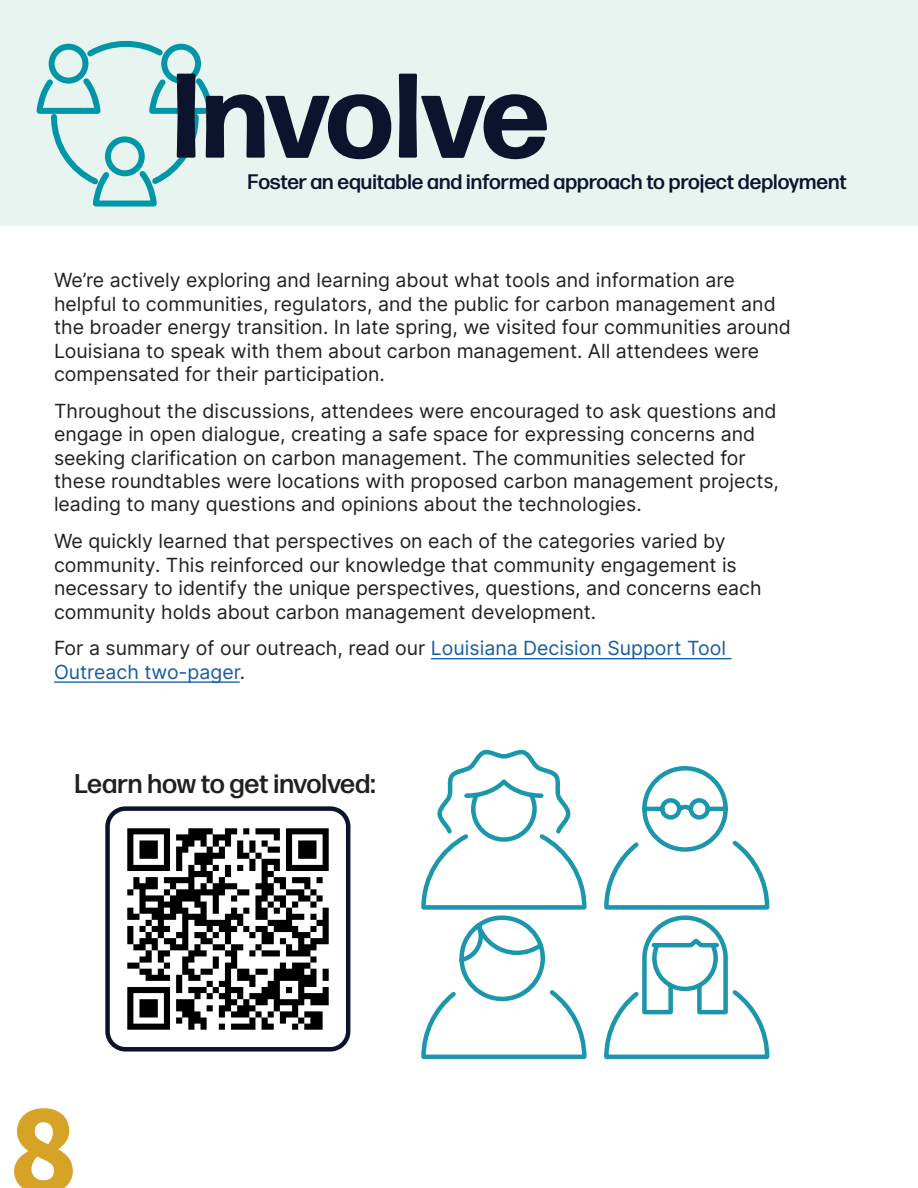
<style>
.page{position:relative;width:918px;height:1188px;background:#fff}
.page>*{position:absolute;margin:0;border:0;box-sizing:border-box;transform-origin:0 0}
.t1{font:700 130.5px "Source Sans Pro";color:#d7a327}
.t2{font:700 120px "Forma DJR Text";letter-spacing:-.01em;color:#0b142c}
.t3{font:500 27px "Forma DJR Text";color:#231f20}
.t4{font:500 21px "Forma DJR Text";color:#0b142c}
.t5{font:19.5px/23.4px "Inter";color:#231f20}
.t6{font:19.5px/23.4px "Inter";color:#175d9e}
.s1{color:#231f20}
</style>
<div class="page">
<hr style="left:917px;top:0;width:1px;height:1188px;background:#e7f4f0">
<div style="left:0;top:0;width:918px;height:225px;background:#e7f4f0"></div>
<svg style="left:36px;top:40px;width:178px;height:167px"></svg>
<hr style="left:431px;top:658px;width:300px;height:1px;background:#175d9e">
<hr style="left:54px;top:681px;width:186px;height:2px;background:#175d9e">
<img style="left:127px;top:828px;width:202px;height:202px">
<div style="left:105px;top:806px;width:245px;height:246px;border:4px solid #0b142c;border-radius:18px"></div>
<svg style="left:421px;top:749px;width:349px;height:311px"></svg>
<h2 class="t2" style="left:171px;top:38px;width:380px">Involve</h2>
<p class="t4" style="left:247px;top:168px;width:601px">Foster an equitable and informed approach to project deployment</p>
<p class="t5" style="left:54px;top:268px;width:739px">We’re actively exploring and learning about what tools and information are helpful to communities, regulators, and the public for carbon management and the broader energy transition. In late spring, we visited four communities around Louisiana to speak with them about carbon management. All attendees were compensated for their participation.</p>
<p class="t5" style="left:54px;top:399px;width:727px">Throughout the discussions, attendees were encouraged to ask questions and engage in open dialogue, creating a safe space for expressing concerns and seeking clarification on carbon management. The communities selected for these roundtables were locations with proposed carbon management projects, leading to many questions and opinions about the technologies.</p>
<p class="t5" style="left:54px;top:529px;width:709px">We quickly learned that perspectives on each of the categories varied by community. This reinforced our knowledge that community engagement is necessary to identify the unique perspectives, questions, and concerns each community holds about carbon management development.</p>
<p class="t6" style="left:54px;top:636px;width:674px"><span class="s1">For a summary of our outreach, read our</span> Louisiana Decision Support Tool<br>Outreach two-pager<span class="s1">.</span></p>
<h3 class="t3" style="left:75px;top:767px;width:303px">Learn how to get involved:</h3>
<h1 class="t1" style="left:9px;top:1061px;width:71px">8</h1>
</div>
